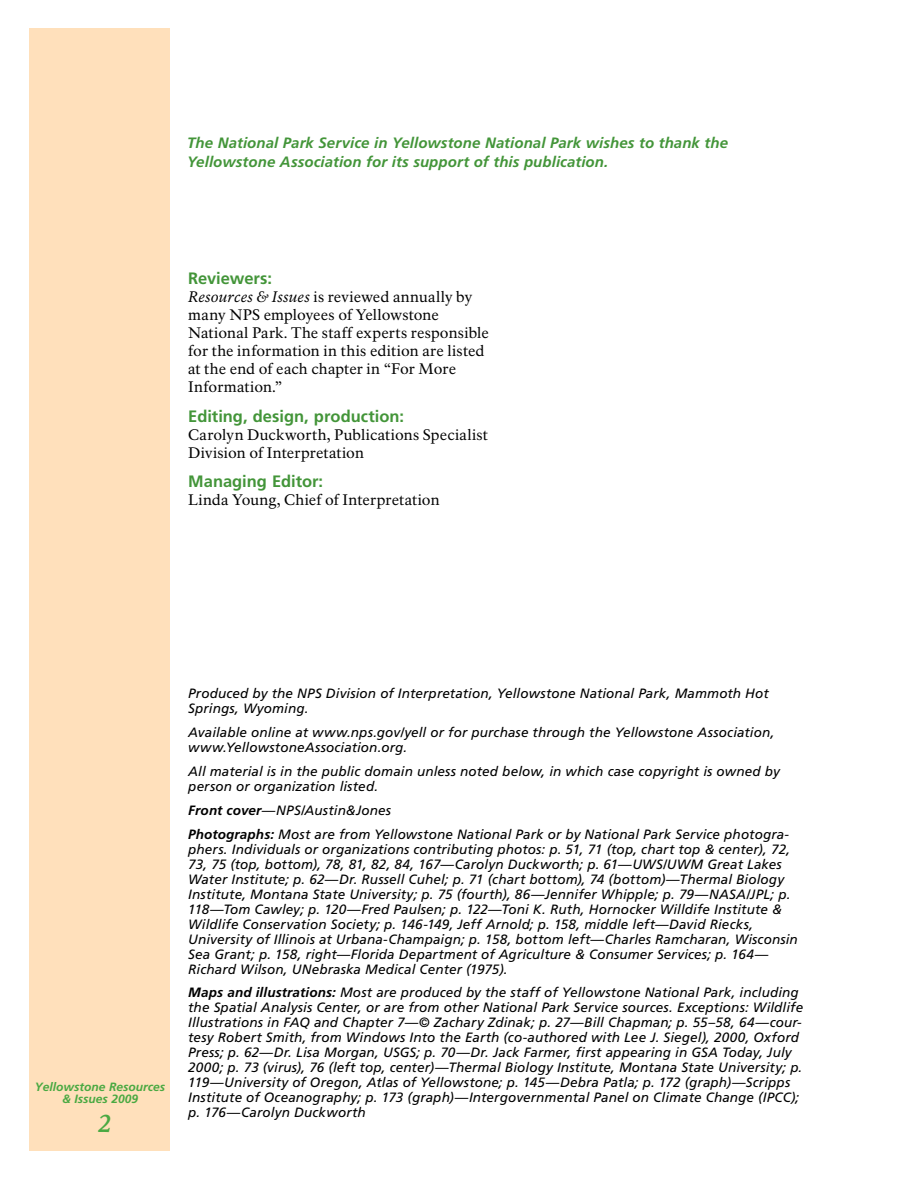
<style>
.page{position:relative;width:918px;height:1188px;background:#fff}
.page>*{position:absolute;margin:0;border:0;box-sizing:border-box;transform-origin:0 0}
.t1{font:italic 700 24px "NPS Rawlinson OT";color:#4aa942}
.t2{font:700 16.5px "Frutiger LT Std";color:#439539}
.t3{font:15px/18px "NPS Rawlinson OT";letter-spacing:.01em;color:#000}
.t4{font:italic 700 15px/19.5px "Frutiger LT Std";letter-spacing:.005em;color:#439539}
.t5{font:italic 13.5px/15px "Frutiger LT Std";letter-spacing:.01em;color:#000}
.t6{font:italic 700 12px/12px "Frutiger LT Std";color:#4aa942;text-align:center}
.s1{font-style:italic}
.s2{font-weight:700}
</style>
<div class="page">
<div style="left:30px;top:28px;width:140px;height:1123px;background:#ffe0bb"></div>
<p class="t4" style="left:187px;top:133px;width:542px">The National Park Service in Yellowstone National Park wishes to thank the<br>Yellowstone Association for its support of this publication.</p>
<p class="t2" style="left:188px;top:268px;width:85px">Reviewers:</p>
<p class="t3" style="left:188px;top:288px;width:302px"><span class="s1">Resources &amp; Issues</span> is reviewed annually by many NPS employees of Yellowstone National Park. The staff experts responsible for the information in this edition are listed at the end of each chapter in “For More Information.”</p>
<p class="t2" style="left:188px;top:406px;width:217px">Editing, design, production:</p>
<p class="t3" style="left:188px;top:426px;width:301px">Carolyn Duckworth, Publications Specialist<br>Division of Interpretation</p>
<p class="t2" style="left:188px;top:472px;width:136px">Managing Editor:</p>
<p class="t3" style="left:188px;top:491px;width:253px">Linda Young, Chief of Interpretation</p>
<p class="t6" style="left:35px;top:1080px;width:132px">Yellowstone Resources &amp; Issues 2009</p>
<h1 class="t1" style="left:98px;top:1109px;width:15px">2</h1>
<p class="t5" style="left:188px;top:686px;width:582px">Produced by the NPS Division of Interpretation, Yellowstone National Park, Mammoth Hot<br>Springs, Wyoming.</p>
<p class="t5" style="left:188px;top:725px;width:588px">Available online at www.nps.gov/yell or for purchase through the Yellowstone Association, www.YellowstoneAssociation.org.</p>
<p class="t5" style="left:188px;top:764px;width:593px">All material is in the public domain unless noted below, in which case copyright is owned by person or organization listed.</p>
<p class="t5" style="left:188px;top:798px;width:602px;line-height:23.9px"><span class="s2">Front cover</span>—NPS/Austin&amp;Jones<br><span class="s2">Photographs:</span> Most are from Yellowstone National Park or by National Park Service photogra-</p>
<p class="t5" style="left:188px;top:841px;width:611px">phers. Individuals or organizations contributing photos: p. 51, 71 (top, chart top &amp; center), 72, 73, 75 (top, bottom), 78, 81, 82, 84, 167—Carolyn Duckworth; p. 61—UWS/UWM Great Lakes Water Institute; p. 62—Dr. Russell Cuhel; p. 71 (chart bottom), 74 (bottom)—Thermal Biology Institute, Montana State University; p. 75 (fourth), 86—Jennifer Whipple; p. 79—NASA/JPL; p.<br>118—Tom Cawley; p. 120—Fred Paulsen; p. 122—Toni K. Ruth, Hornocker Willdife Institute &amp; Wildlife Conservation Society; p. 146-149, Jeff Arnold; p. 158, middle left—David Riecks, University of Illinois at Urbana-Champaign; p. 158, bottom left—Charles Ramcharan, Wisconsin Sea Grant; p. 158, right—Florida Department of Agriculture &amp; Consumer Services; p. 164— Richard Wilson, UNebraska Medical Center (1975).</p>
<p class="t5" style="left:188px;top:985px;width:616px"><span class="s2">Maps and illustrations:</span> Most are produced by the staff of Yellowstone National Park, including the Spatial Analysis Center, or are from other National Park Service sources. Exceptions: Wildlife Illustrations in FAQ and Chapter 7—© Zachary Zdinak; p. 27—Bill Chapman; p. 55–58, 64—cour&shy;tesy Robert Smith, from Windows Into the Earth (co-authored with Lee J. Siegel), 2000, Oxford Press; p. 62—Dr. Lisa Morgan, USGS; p. 70—Dr. Jack Farmer, first appearing in GSA Today, July 2000; p. 73 (virus), 76 (left top, center)—Thermal Biology Institute, Montana State University; p.<br>119—University of Oregon, Atlas of Yellowstone; p. 145—Debra Patla; p. 172 (graph)—Scripps Institute of Oceanography; p. 173 (graph)—Intergovernmental Panel on Climate Change (IPCC); p. 176—Carolyn Duckworth</p>
</div>
